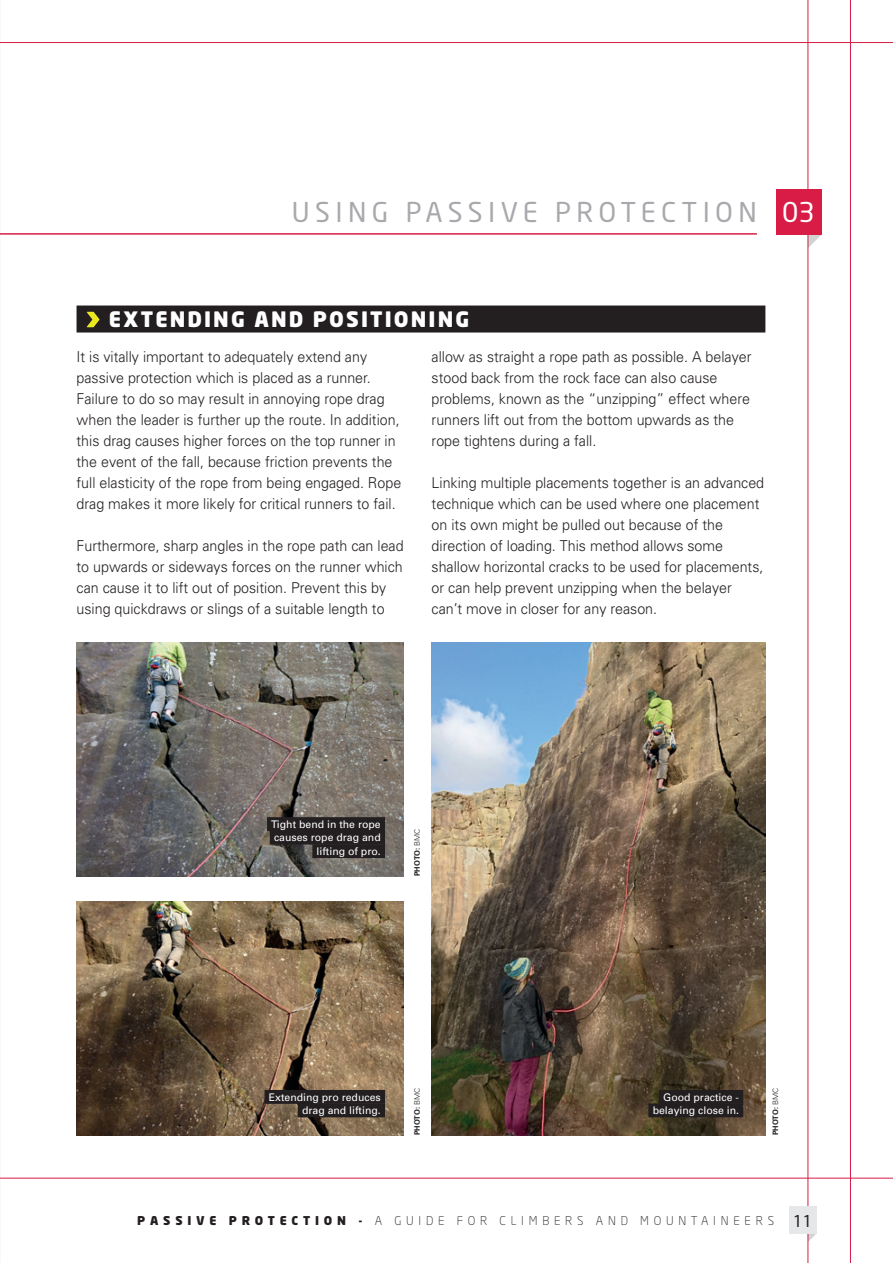
<style>
.page{position:relative;width:893px;height:1263px;background:#fff}
.page>*{position:absolute;margin:0;border:0;box-sizing:border-box;transform-origin:0 0}
.t1{font:27px "Neo Sans";letter-spacing:.2em;color:#a8a9ad}
.t2{font:900 21px "Neo Sans";letter-spacing:.1em;color:#fff}
.t3{font:300 15px/21px "Univers";color:#231f20;scale:.95 1}
.t4{font:300 12px "Neo Sans";letter-spacing:.4em;color:#231f20}
.t5{font:10.5px/13.5px "Univers";color:#fff;text-align:right}
.t6{font:700 7.5px "Univers";color:#231f20}
.s1{color:#fff}
.s2{font-weight:300}
.s3{font-weight:900}
.s4{font-weight:400;font-size:16.2px}
</style>
<div class="page">
<hr style="left:0;top:42px;width:893px;height:1px;background:#d81c46">
<hr style="left:0;top:1178px;width:893px;height:1px;background:#d81c46">
<hr style="left:808px;top:0;width:1px;height:1263px;background:#d81c46">
<hr style="left:850px;top:0;width:1px;height:1263px;background:#d81c46">
<svg style="left:808px;top:1234px;width:8px;height:8px"></svg>
<div style="left:789px;top:1207px;width:27px;height:27px;background:#e6e7e9"></div>
<hr style="left:0;top:233px;width:757px;height:2px;background:#d81c46">
<svg style="left:808px;top:235px;width:13px;height:13px"></svg>
<div style="left:776px;top:189px;width:45px;height:46px;background:#d81c46"></div>
<div style="left:77px;top:305px;width:688px;height:27px;background:#231f20"></div>
<svg style="left:87px;top:312px;width:12px;height:15px"></svg>
<img style="left:77px;top:642px;width:327px;height:234px">
<img style="left:77px;top:901px;width:327px;height:234px">
<img style="left:432px;top:642px;width:333px;height:493px">
<div style="left:659px;top:1090px;width:84px;height:14px;background:#231f20"></div>
<div style="left:648px;top:1103px;width:95px;height:14px;background:#231f20"></div>
<div style="left:267px;top:817px;width:118px;height:14px;background:#231f20"></div>
<div style="left:270px;top:831px;width:115px;height:13px;background:#231f20"></div>
<div style="left:312px;top:844px;width:73px;height:14px;background:#231f20"></div>
<div style="left:264px;top:1090px;width:121px;height:14px;background:#231f20"></div>
<div style="left:298px;top:1103px;width:87px;height:14px;background:#231f20"></div>
<h1 class="t1" style="left:292px;top:196px;width:524px">USING PASSIVE PROTECTION <span class="s1">03</span></h1>
<h2 class="t2" style="left:109px;top:306px;width:362px">EXTENDING AND POSITIONING</h2>
<p class="t3" style="left:77px;top:346px;width:343px">It is vitally important to adequately extend any passive protection which is placed as a runner.<br>Failure to do so may result in annoying rope drag when the leader is further up the route. In addition, this drag causes higher forces on the top runner in the event of the fall, because friction prevents the full elasticity of the rope from being engaged. Rope drag makes it more likely for critical runners to fail.</p>
<p class="t3" style="left:77px;top:535px;width:346px">Furthermore, sharp angles in the rope path can lead to upwards or sideways forces on the runner which can cause it to lift out of position. Prevent this by using quickdraws or slings of a suitable length to</p>
<p class="t3" style="left:432px;top:346px;width:338px">allow as straight a rope path as possible. A belayer stood back from the rock face can also cause problems, known as the “unzipping” effect where runners lift out from the bottom upwards as the rope tightens during a fall.</p>
<p class="t3" style="left:432px;top:472px;width:352px">Linking multiple placements together is an advanced technique which can be used where one placement on its own might be pulled out because of the direction of loading. This method allows some shallow horizontal cracks to be used for placements, or can help prevent unzipping when the belayer can’t move in closer for any reason.</p>
<p class="t5" style="left:271px;top:817px;width:111px">Tight bend in the rope causes rope drag and lifting of pro.</p>
<p class="t6" style="left:413px;top:876px;width:49px;rotate:-90deg">PHOTO: <span class="s2">BMC</span></p>
<p class="t5" style="left:269px;top:1090px;width:114px">Extending pro reduces drag and lifting.</p>
<p class="t6" style="left:413px;top:1135px;width:49px;rotate:-90deg">PHOTO: <span class="s2">BMC</span></p>
<p class="t5" style="left:653px;top:1090px;width:88px">Good practice - belaying close in.</p>
<p class="t6" style="left:771px;top:1135px;width:49px;rotate:-90deg">PHOTO: <span class="s2">BMC</span></p>
<p class="t4" style="left:137px;top:1214px;width:677px"><span class="s3">PASSIVE PROTECTION -</span> A GUIDE FOR CLIMBERS AND MOUNTAINEERS <span class="s4">11</span></p>
</div>
